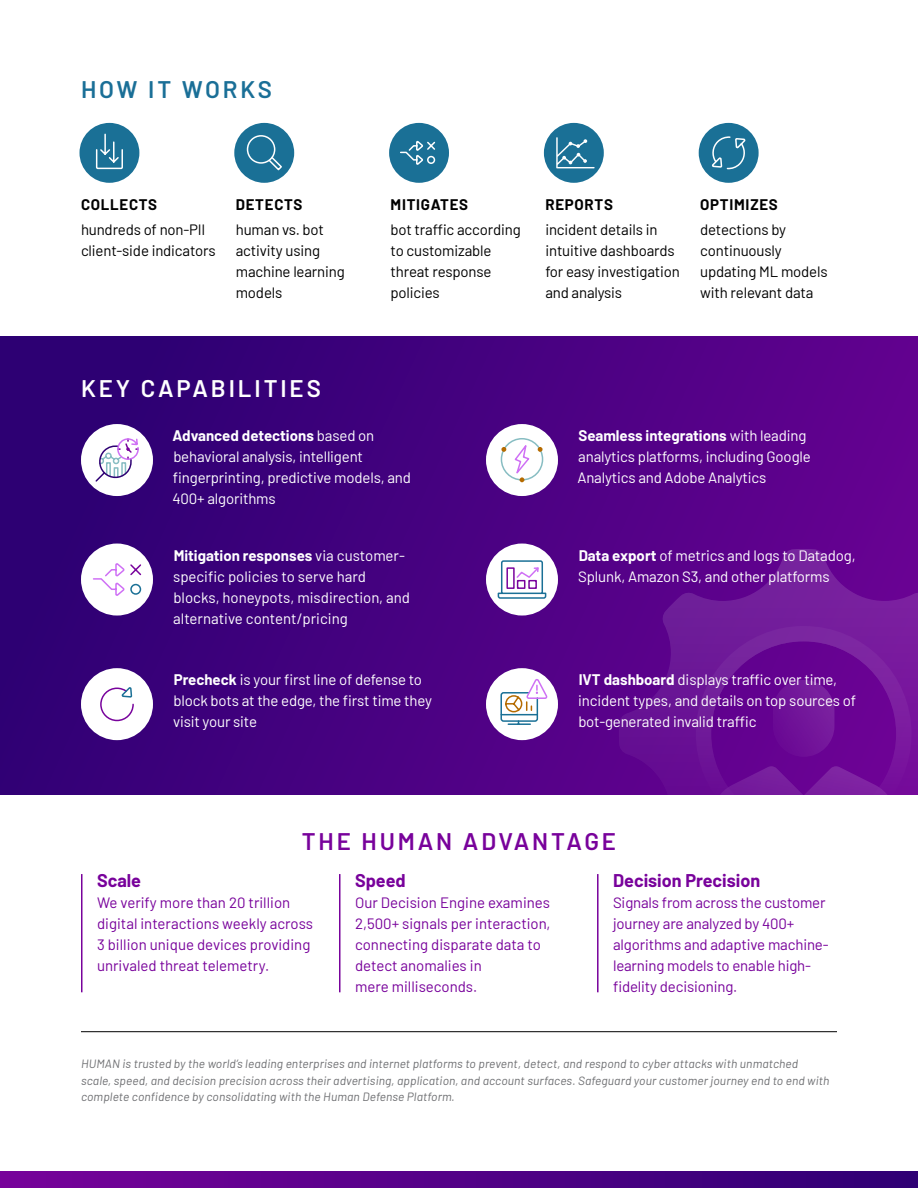
<style>
.page{position:relative;width:918px;height:1188px;background:#fff}
.page>*{position:absolute;margin:0;border:0;box-sizing:border-box;transform-origin:0 0}
.t1{font:600 24px "Barlow";letter-spacing:.12em;color:#78029b}
.t2{font:600 24px "Barlow";letter-spacing:.12em;color:#fff}
.t3{font:600 24px "Barlow";letter-spacing:.12em;color:#1a6f97}
.t4{font:700 18px "Barlow";color:#78029b}
.t5{font:15px/21px "Barlow";letter-spacing:-.01em;color:#fff}
.t6{font:15px/21px "Barlow";color:#78029b}
.t7{font:15px/21px "Barlow";letter-spacing:-.01em;color:#000}
.t8{font:700 15px "Barlow";letter-spacing:.05em;color:#000}
.t9{font:italic 12px/16.5px "Barlow";letter-spacing:.01em;color:#6d6e71}
.s1{font-weight:700}
</style>
<div class="page">
<div style="left:0;top:336px;width:918px;height:459px;background:linear-gradient(to right,#2c0072,#650191)"></div>
<svg style="left:619px;top:549px;width:299px;height:246px;background:#660d92"></svg>
<svg style="left:696px;top:626px;width:216px;height:169px;background:#6d0e96"></svg>
<div style="left:81px;top:424px;width:72px;height:72px;background:#fff;border-radius:50%"></div>
<div style="left:486px;top:424px;width:72px;height:72px;background:#fff;border-radius:50%"></div>
<div style="left:486px;top:544px;width:72px;height:72px;background:#fff;border-radius:50%"></div>
<svg style="left:497px;top:560px;width:50px;height:39px"></svg>
<div style="left:506px;top:567px;width:9px;height:22px;border:2px solid #78039c"></div>
<div style="left:486px;top:668px;width:72px;height:72px;background:#fff;border-radius:50%"></div>
<div style="left:81px;top:668px;width:72px;height:72px;background:#fff;border-radius:50%"></div>
<div style="left:81px;top:544px;width:72px;height:72px;background:#fff;border-radius:50%"></div>
<div style="left:0;top:1172px;width:918px;height:16px;background:linear-gradient(to right,#77029a,#2f0074)"></div>
<div style="left:544px;top:123px;width:60px;height:60px;background:#1a7096;border-radius:50%"></div>
<div style="left:234px;top:123px;width:60px;height:60px;background:#1a7096;border-radius:50%"></div>
<svg style="left:267px;top:155px;width:15px;height:16px"></svg>
<div style="left:247px;top:135px;width:28px;height:29px;border:2px solid #fff;border-radius:50%"></div>
<div style="left:80px;top:123px;width:59px;height:60px;background:#1a7096;border-radius:50%"></div>
<div style="left:389px;top:123px;width:60px;height:60px;background:#1a7096;border-radius:50%"></div>
<svg style="left:400px;top:140px;width:36px;height:25px"></svg>
<svg style="left:556px;top:137px;width:39px;height:31px"></svg>
<div style="left:699px;top:123px;width:60px;height:60px;background:#1a7096;border-radius:50%"></div>
<svg style="left:710px;top:122px;width:37px;height:61px"></svg>
<hr style="left:81px;top:874px;width:1px;height:118px;background:#78029b">
<hr style="left:339px;top:874px;width:1px;height:118px;background:#78029b">
<hr style="left:597px;top:874px;width:2px;height:118px;background:#78029b">
<hr style="left:81px;top:1031px;width:756px;height:1px;background:#000">
<svg style="left:99px;top:651px;width:36px;height:71px"></svg>
<svg style="left:93px;top:563px;width:49px;height:33px"></svg>
<svg style="left:95px;top:133px;width:28px;height:37px"></svg>
<svg style="left:95px;top:438px;width:44px;height:44px"></svg>
<div style="left:501px;top:438px;width:42px;height:43px;border:2px solid #87bdc2;border-radius:50%"></div>
<svg style="left:513px;top:440px;width:18px;height:42px"></svg>
<svg style="left:501px;top:447px;width:5px;height:5px"></svg>
<svg style="left:538px;top:447px;width:5px;height:5px"></svg>
<hr style="left:508px;top:723px;width:22px;height:2px;background:#1a7096">
<svg style="left:500px;top:678px;width:49px;height:46px"></svg>
<h1 class="t3" style="left:81px;top:71px;width:193px">HOW IT WORKS</h1>
<p class="t8" style="left:81px;top:193px;width:78px">COLLECTS</p>
<p class="t7" style="left:81px;top:218px;width:136px">hundreds of non-PII client-side indicators</p>
<p class="t8" style="left:236px;top:193px;width:68px">DETECTS</p>
<p class="t7" style="left:236px;top:218px;width:111px">human vs. bot activity using machine learning models</p>
<h1 class="t2" style="left:81px;top:370px;width:241px">KEY CAPABILITIES</h1>
<p class="t8" style="left:391px;top:193px;width:79px">MITIGATES</p>
<p class="t7" style="left:391px;top:218px;width:132px">bot traffic according to customizable threat response policies</p>
<p class="t8" style="left:545px;top:193px;width:69px">REPORTS</p>
<p class="t7" style="left:545px;top:218px;width:136px">incident details in intuitive dashboards for easy investigation and analysis</p>
<p class="t8" style="left:700px;top:193px;width:79px">OPTIMIZES</p>
<p class="t7" style="left:700px;top:218px;width:129px">detections by continuously updating ML models with relevant data</p>
<p class="t5" style="left:172px;top:424px;width:240px"><span class="s1">Advanced detections</span> based on behavioral analysis, intelligent fingerprinting, predictive models, and<br>400+ algorithms</p>
<p class="t5" style="left:577px;top:424px;width:235px"><span class="s1">Seamless integrations</span> with leading analytics platforms, including Google<br>Analytics and Adobe Analytics</p>
<p class="t5" style="left:173px;top:543px;width:238px"><span class="s1">Mitigation responses</span> via customer&shy;specific policies to serve hard blocks, honeypots, misdirection, and alternative content/pricing</p>
<p class="t5" style="left:173px;top:668px;width:260px"><span class="s1">Precheck</span> is your first line of defense to block bots at the edge, the first time they visit your site</p>
<p class="t5" style="left:578px;top:543px;width:279px"><span class="s1">Data export</span> of metrics and logs to Datadog,<br>Splunk, Amazon S3, and other platforms</p>
<p class="t5" style="left:578px;top:668px;width:279px"><span class="s1">IVT dashboard</span> displays traffic over time, incident types, and details on top sources of bot-generated invalid traffic</p>
<h1 class="t1" style="left:302px;top:824px;width:316px">THE HUMAN ADVANTAGE</h1>
<p class="t4" style="left:97px;top:868px;width:46px">Scale</p>
<p class="t6" style="left:97px;top:891px;width:217px">We verify more than 20 trillion digital interactions weekly across 3 billion unique devices providing unrivaled threat telemetry.</p>
<p class="t4" style="left:355px;top:868px;width:52px">Speed</p>
<p class="t6" style="left:355px;top:891px;width:197px">Our Decision Engine examines<br>2,500+ signals per interaction, connecting disparate data to detect anomalies in<br>mere milliseconds.</p>
<p class="t4" style="left:613px;top:868px;width:149px">Decision Precision</p>
<p class="t6" style="left:613px;top:891px;width:217px">Signals from across the customer journey are analyzed by 400+ algorithms and adaptive machine&shy;learning models to enable high&shy;fidelity decisioning.</p>
<p class="t9" style="left:81px;top:1055px;width:750px">HUMAN is trusted by the world’s leading enterprises and internet platforms to prevent, detect, and respond to cyber attacks with unmatched scale, speed, and decision precision across their advertising, application, and account surfaces. Safeguard your customer journey end to end with complete confidence by consolidating with the Human Defense Platform.</p>
</div>
